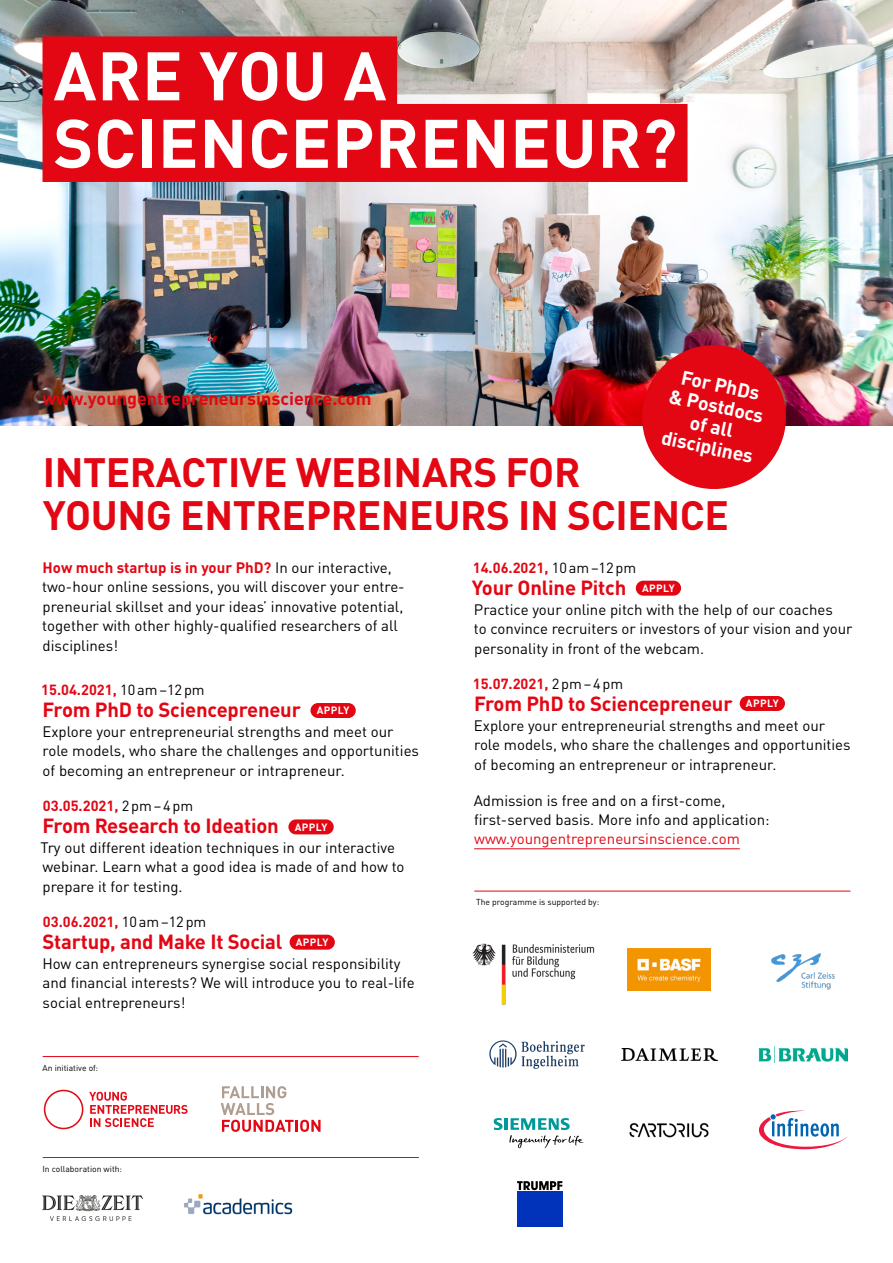
<style>
.page{position:relative;width:893px;height:1263px;background:#fff}
.page>*{position:absolute;margin:0;border:0;box-sizing:border-box;transform-origin:0 0}
.t1{font:700 67.5px/67.5px "DINOT";letter-spacing:.01em;color:#fff}
.t2{font:700 40.5px/43.5px "DINOT";letter-spacing:-.01em;color:#e30613}
.t3{font:700 20.25px "DINOT";letter-spacing:-.01em;color:#e30613}
.t4{font:700 19.5px/21px "DINOT";color:#fff;text-align:center}
.t5{font:700 18px "DINOT";color:#e30613}
.t6{font:15px/19.5px "DINOT";color:#000}
.t7{font:15px "DINOT";color:#e30613}
.t8{font:700 14.55px "DINOT";color:#e30613}
.t9{font:8.55px "DINOT";color:#000}
.s1{font-weight:700;color:#e30613}
.s2{font-weight:400;color:#000}
.s3{font-size:10.5px;color:#fff}
</style>
<div class="page">
<img style="left:0;top:0;width:893px;height:425px">
<hr style="left:43px;top:1056px;width:376px;height:1px;background:#e30613">
<hr style="left:474px;top:891px;width:376px;height:1px;background:#e30613">
<hr style="left:43px;top:1157px;width:376px;height:1px;background:#e30613">
<img style="left:42px;top:1196px;width:100px;height:24px">
<img style="left:184px;top:1194px;width:109px;height:20px">
<svg style="left:221px;top:1086px;width:100px;height:46px"></svg>
<svg style="left:44px;top:1090px;width:39px;height:39px"></svg>
<svg style="left:89px;top:1092px;width:99px;height:35px"></svg>
<img style="left:628px;top:949px;width:82px;height:41px">
<img style="left:472px;top:943px;width:123px;height:62px">
<img style="left:629px;top:1123px;width:80px;height:15px">
<div style="left:517px;top:1191px;width:45px;height:35px;background:#0033ba"></div>
<svg style="left:517px;top:1181px;width:45px;height:9px"></svg>
<img style="left:621px;top:1048px;width:96px;height:12px">
<img style="left:771px;top:953px;width:64px;height:37px">
<svg style="left:494px;top:1118px;width:89px;height:30px"></svg>
<svg style="left:759px;top:1110px;width:88px;height:39px"></svg>
<img style="left:489px;top:1040px;width:96px;height:29px">
<img style="left:759px;top:1047px;width:88px;height:15px">
<svg style="left:635px;top:338px;width:158px;height:151px;background:#d0303c"></svg>
<div style="left:310px;top:703px;width:46px;height:15px;background:#e30613;border-radius:7px"></div>
<div style="left:288px;top:819px;width:46px;height:15px;background:#e30613;border-radius:7px"></div>
<div style="left:290px;top:935px;width:45px;height:15px;background:#e30613;border-radius:7px"></div>
<hr style="left:474px;top:848px;width:266px;height:1px;background:#e30613">
<div style="left:636px;top:581px;width:45px;height:15px;background:#e30613;border-radius:7px"></div>
<div style="left:740px;top:696px;width:45px;height:15px;background:#e30613;border-radius:7px"></div>
<div style="left:43px;top:36px;width:354px;height:78px;background:#e30613"></div>
<div style="left:43px;top:104px;width:644px;height:78px;background:#e30613"></div>
<h1 class="t1" style="left:53px;top:40px;width:625px">ARE YOU A<br>SCIENCEPRENEUR?</h1>
<h3 class="t4" style="left:676px;top:364px;width:98px;rotate:12deg">For PhDs &amp; Postdocs of all disciplines</h3>
<p class="t5" style="left:43px;top:387px;width:330px">www.youngentrepreneursinscience.com</p>
<h2 class="t2" style="left:43px;top:449px;width:688px">INTERACTIVE WEBINARS FOR<br>YOUNG ENTREPRENEURS IN SCIENCE</h2>
<p class="t6" style="left:42px;top:557px;width:364px"><span class="s1">How much startup is in your PhD?</span> In our interactive, two-hour online sessions, you will discover your entre&shy;preneurial skillset and your ideas’ innovative potential, together with other highly-qualified researchers of all disciplines!</p>
<p class="t8" style="left:41px;top:680px;width:165px">15.04.2021, <span class="s2">10am–12pm</span></p>
<h3 class="t3" style="left:42px;top:696px;width:309px">From PhD to Sciencepreneur <span class="s3">APPLY</span></h3>
<p class="t6" style="left:42px;top:721px;width:378px">Explore your entrepreneurial strengths and meet our role models, who share the challenges and opportunities of becoming an entrepreneur or intrapreneur.</p>
<p class="t8" style="left:43px;top:796px;width:152px">03.05.2021, <span class="s2">2pm–4pm</span></p>
<h3 class="t3" style="left:42px;top:812px;width:286px">From Research to Ideation <span class="s3">APPLY</span></h3>
<p class="t6" style="left:40px;top:837px;width:366px">Try out different ideation techniques in our interactive webinar. Learn what a good idea is made of and how to prepare it for testing.</p>
<p class="t8" style="left:43px;top:912px;width:165px">03.06.2021, <span class="s2">10am–12pm</span></p>
<h3 class="t3" style="left:43px;top:928px;width:288px">Startup, and Make It Social <sup>APPLY</sup></h3>
<p class="t6" style="left:42px;top:953px;width:374px">How can entrepreneurs synergise social responsibility and financial interests? We will introduce you to real-life social entrepreneurs!</p>
<p class="t9" style="left:43px;top:1062px;width:57px">An initiative of:</p>
<p class="t9" style="left:43px;top:1164px;width:81px">In collaboration with:</p>
<p class="t8" style="left:473px;top:558px;width:165px">14.06.2021, <span class="s2">10am–12pm</span></p>
<h3 class="t3" style="left:472px;top:575px;width:204px">Your Online Pitch <sup>APPLY</sup></h3>
<p class="t6" style="left:474px;top:599px;width:380px">Practice your online pitch with the help of our coaches<br>to convince recruiters or investors of your vision and your personality in front of the webcam.</p>
<p class="t8" style="left:473px;top:674px;width:152px">15.07.2021, <span class="s2">2pm–4pm</span></p>
<h3 class="t3" style="left:474px;top:691px;width:306px">From PhD to Sciencepreneur <sup>APPLY</sup></h3>
<p class="t6" style="left:474px;top:715px;width:378px">Explore your entrepreneurial strengths and meet our role models, who share the challenges and opportunities of becoming an entrepreneur or intrapreneur.</p>
<p class="t6" style="left:474px;top:790px;width:297px;line-height:19px">Admission is free and on a first-come, first-served basis. More info and application:</p>
<p class="t7" style="left:474px;top:829px;width:267px">www.youngentrepreneursinscience.com</p>
<p class="t9" style="left:476px;top:897px;width:125px">The programme is supported by:</p>
</div>
